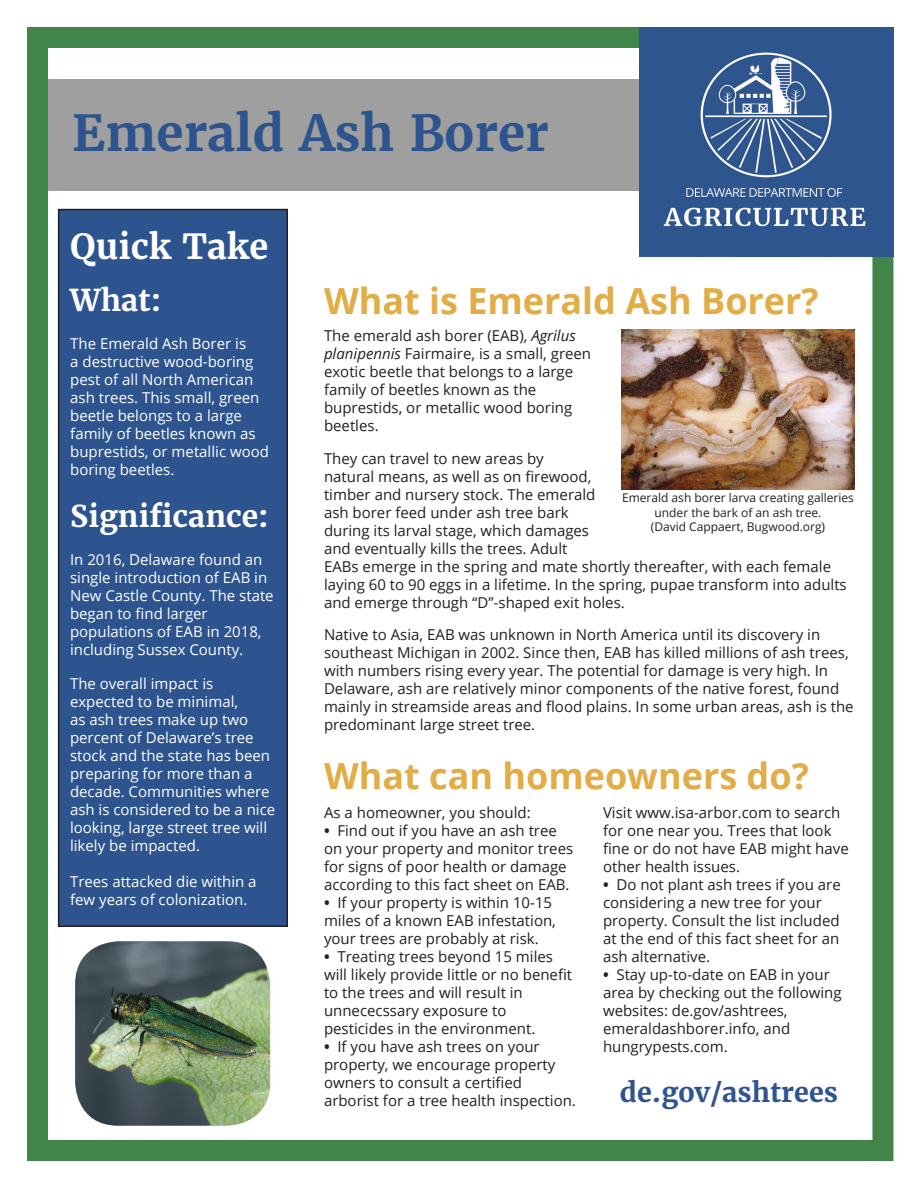
<style>
.page{position:relative;width:918px;height:1188px;background:#fff}
.page>*{position:absolute;margin:0;border:0;box-sizing:border-box;transform-origin:0 0}
.t1{font:700 49.5px "Merriweather";color:#2d548e}
.t2{font:700 36px "Open Sans";color:#e2ad47}
.t3{font:700 34.5px "Merriweather";color:#fff}
.t4{font:700 30px "Merriweather";color:#fff}
.t5{font:700 27px "Merriweather";color:#2d548e}
.t6{font:15px/18px "Open Sans";color:#231f20}
.t7{font:15px/18px "Open Sans";color:#fff}
.t8{font:12px/14.4px "Open Sans";color:#231f20;text-align:center}
.s1{font-style:italic}
.s2{font-weight:700}
</style>
<div class="page">
<div style="left:59px;top:210px;width:228px;height:716px;background:#2d548e"></div>
<div style="left:58px;top:209px;width:230px;height:718px;border:2px solid #231f20"></div>
<div style="left:27px;top:27px;width:866px;height:1134px;border:21px solid #42854a"></div>
<div style="left:48px;top:80px;width:592px;height:111px;background:#9e9f9e"></div>
<img style="left:640px;top:27px;width:253px;height:229px">
<img style="left:75px;top:941px;width:195px;height:185px">
<img style="left:621px;top:330px;width:234px;height:160px">
<p class="t1" style="left:72px;top:102px;width:478px">Emerald Ash Borer</p>
<p class="t3" style="left:70px;top:225px;width:200px">Quick Take</p>
<p class="t4" style="left:70px;top:281px;width:92px">What:</p>
<p class="t7" style="left:70px;top:334px;width:200px">The Emerald Ash Borer is<br>a destructive wood-boring pest of all North American ash trees. This small, green beetle belongs to a large family of beetles known as buprestids, or metallic wood boring beetles.</p>
<p class="t4" style="left:70px;top:497px;width:200px">Significance:</p>
<p class="t7" style="left:70px;top:550px;width:205px">In 2016, Delaware found an single introduction of EAB in<br>New Castle County. The state began to find larger populations of EAB in 2018, including Sussex County.</p>
<p class="t7" style="left:70px;top:674px;width:207px">The overall impact is expected to be minimal,<br>as ash trees make up two percent of Delaware’s tree stock and the state has been preparing for more than a decade. Communities where ash is considered to be a nice looking, large street tree will likely be impacted.</p>
<p class="t7" style="left:70px;top:872px;width:188px">Trees attacked die within a few years of colonization.</p>
<p class="t2" style="left:324px;top:275px;width:496px">What is Emerald Ash Borer?</p>
<p class="t6" style="left:324px;top:326px;width:269px">The emerald ash borer (EAB), <span class="s1">Agrilus planipennis</span> Fairmaire, is a small, green exotic beetle that belongs to a large family of beetles known as the buprestids, or metallic wood boring beetles.</p>
<p class="t6" style="left:324px;top:449px;width:524px">They can travel to new areas by<br>natural means, as well as on firewood,<br>timber and nursery stock. The emerald<br>ash borer feed under ash tree bark<br>during its larval stage, which damages<br>and eventually kills the trees. Adult<br>EABs emerge in the spring and mate shortly thereafter, with each female laying 60 to 90 eggs in a lifetime. In the spring, pupae transform into adults and emerge through “D”-shaped exit holes.</p>
<p class="t6" style="left:324px;top:625px;width:531px">Native to Asia, EAB was unknown in North America until its discovery in southeast Michigan in 2002. Since then, EAB has killed millions of ash trees, with numbers rising every year. The potential for damage is very high. In Delaware, ash are relatively minor components of the native forest, found mainly in streamside areas and flood plains. In some urban areas, ash is the predominant large street tree.</p>
<p class="t2" style="left:324px;top:751px;width:486px">What can homeowners do?</p>
<p class="t6" style="left:324px;top:803px;width:208px">As a homeowner, you should:</p>
<p class="t6" style="left:324px;top:821px;width:251px"><span class="s2">•</span> Find out if you have an ash tree on your property and monitor trees for signs of poor health or damage according to this fact sheet on EAB.</p>
<p class="t6" style="left:324px;top:893px;width:234px"><span class="s2">•</span> If your property is within 10-15 miles of a known EAB infestation, your trees are probably at risk.</p>
<p class="t6" style="left:324px;top:947px;width:250px"><span class="s2">•</span> Treating trees beyond 15 miles will likely provide little or no benefit to the trees and will result in unnececssary exposure to pesticides in the environment.</p>
<p class="t6" style="left:324px;top:1037px;width:253px"><span class="s2">•</span> If you have ash trees on your property, we encourage property owners to consult a certified arborist for a tree health inspection.</p>
<p class="t8" style="left:622px;top:490px;width:233px">Emerald ash borer larva creating galleries under the bark of an ash tree.</p>
<p class="t8" style="left:651px;top:519px;width:176px">(David Cappaert, Bugwood.org)</p>
<p class="t6" style="left:603px;top:803px;width:247px">Visit www.isa-arbor.com to search for one near you. Trees that look fine or do not have EAB might have other health issues.</p>
<p class="t6" style="left:603px;top:875px;width:239px"><span class="s2">•</span> Do not plant ash trees if you are considering a new tree for your property. Consult the list included at the end of this fact sheet for an ash alternative.</p>
<p class="t6" style="left:603px;top:965px;width:240px"><span class="s2">•</span> Stay up-to-date on EAB in your area by checking out the following websites: de.gov/ashtrees, emeraldashborer.info, and hungrypests.com.</p>
<p class="t5" style="left:620px;top:1075px;width:220px">de.gov/ashtrees</p>
</div>
